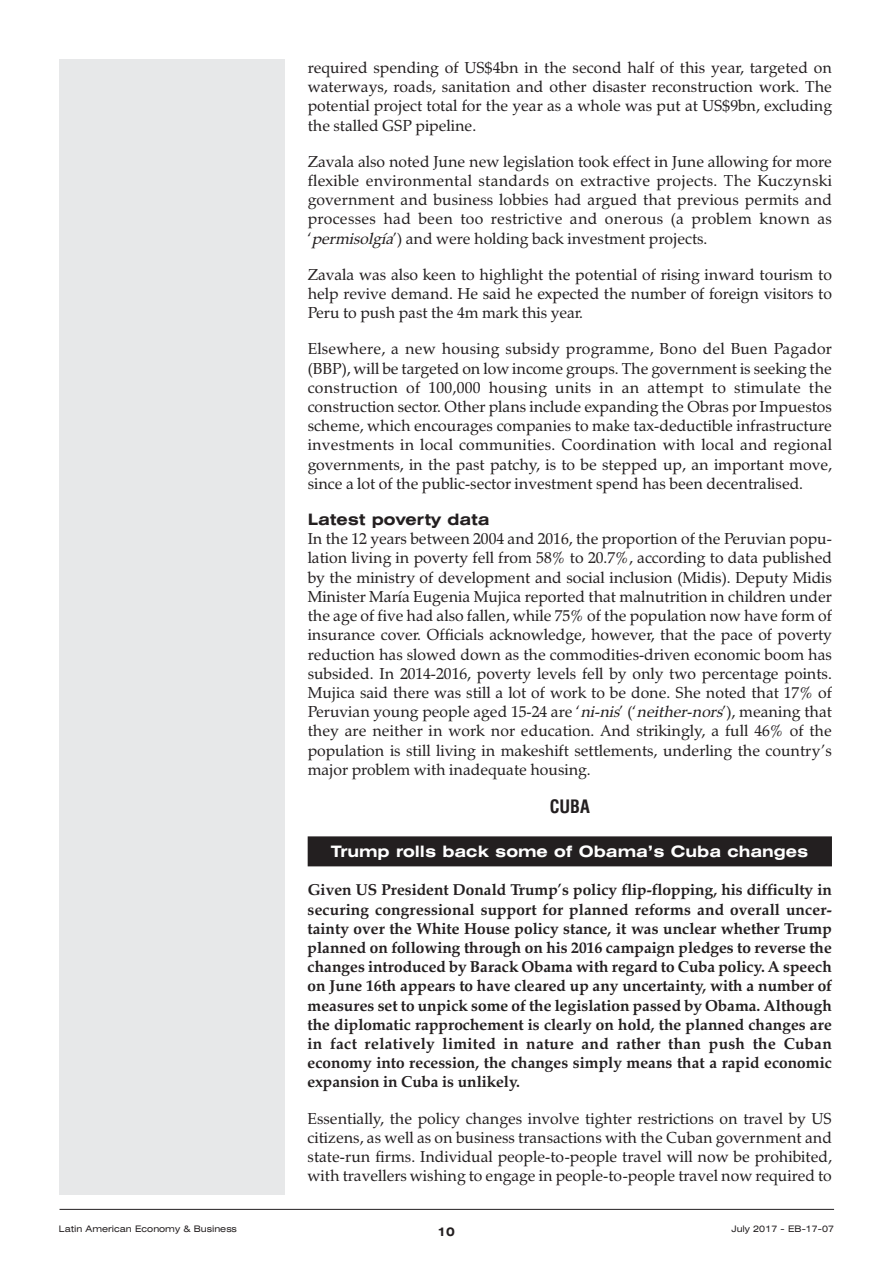
<style>
.page{position:relative;width:893px;height:1263px;background:#fff}
.page>*{position:absolute;margin:0;border:0;box-sizing:border-box;transform-origin:0 0}
.t1{font:700 condensed 18px "Swiss 721 BT";color:#231f20}
.t2{font:15.75px/19.2px "Zapf Calligraphic 801 BT";color:#231f20;text-align:justify}
.t3{font:700 15.75px/19.2px "Zapf Calligraphic 801 BT";color:#231f20;text-align:justify}
.t4{font:700 expanded 15.75px "Swiss 721 BT";color:#fff}
.t5{font:700 expanded 15.75px "Swiss 721 BT";color:#231f20}
.t6{font:700 expanded 12px "Swiss 721 BT";color:#231f20}
.t7{font:expanded 9px "Swiss 721 BT";color:#231f20}
.s1{font-style:italic}
</style>
<div class="page">
<div style="left:308px;top:836px;width:524px;height:30px;background:#231f20"></div>
<div style="left:60px;top:60px;width:225px;height:1135px;background:#e7e8e9"></div>
<hr style="left:60px;top:1209px;width:774px;height:1px;background:#231f20">
<p class="t2" style="left:308px;top:58px;width:526px">required spending of US$4bn in the second half of this year, targeted on waterways, roads, sanitation and other disaster reconstruction work. The potential project total for the year as a whole was put at US$9bn, excluding the stalled GSP pipeline.</p>
<p class="t2" style="left:308px;top:152px;width:526px">Zavala also noted June new legislation took effect in June allowing for more flexible environmental standards on extractive projects. The Kuczynski government and business lobbies had argued that previous permits and processes had been too restrictive and onerous (a problem known as ‘<span class="s1">permisolgía</span>’) and were holding back investment projects.</p>
<p class="t2" style="left:308px;top:265px;width:526px">Zavala was also keen to highlight the potential of rising inward tourism to help revive demand. He said he expected the number of foreign visitors to Peru to push past the 4m mark this year.</p>
<p class="t2" style="left:308px;top:339px;width:526px">Elsewhere, a new housing subsidy programme, Bono del Buen Pagador (BBP), will be targeted on low income groups. The government is seeking the construction of 100,000 housing units in an attempt to stimulate the construction sector. Other plans include expanding the Obras por Impuestos scheme, which encourages companies to make tax-deductible infrastructure investments in local communities. Coordination with local and regional governments, in the past patchy, is to be stepped up, an important move, since a lot of the public-sector investment spend has been decentralised.</p>
<p class="t5" style="left:308px;top:510px;width:183px">Latest poverty data</p>
<p class="t2" style="left:308px;top:529px;width:526px">In the 12 years between 2004 and 2016, the proportion of the Peruvian popu&shy;lation living in poverty fell from 58% to 20.7%, according to data published by the ministry of development and social inclusion (Midis). Deputy Midis Minister María Eugenia Mujica reported that malnutrition in children under the age of five had also fallen, while 75% of the population now have form of insurance cover. Officials acknowledge, however, that the pace of poverty reduction has slowed down as the commodities-driven economic boom has subsided. In 2014-2016, poverty levels fell by only two percentage points.<br>Mujica said there was still a lot of work to be done. She noted that 17% of Peruvian young people aged 15-24 are ‘<span class="s1">ni-nis</span>’ (‘<span class="s1">neither-nors</span>’), meaning that they are neither in work nor education. And strikingly, a full 46% of the population is still living in makeshift settlements, underling the country’s major problem with inadequate housing.</p>
<p class="t1" style="left:550px;top:796px;width:42px">CUBA</p>
<p class="t4" style="left:331px;top:843px;width:478px">Trump rolls back some of Obama’s Cuba changes</p>
<p class="t3" style="left:308px;top:880px;width:526px">Given US President Donald Trump’s policy flip-flopping, his difficulty in securing congressional support for planned reforms and overall uncer&shy;tainty over the White House policy stance, it was unclear whether Trump planned on following through on his 2016 campaign pledges to reverse the changes introduced by Barack Obama with regard to Cuba policy. A speech on June 16th appears to have cleared up any uncertainty, with a number of measures set to unpick some of the legislation passed by Obama. Although the diplomatic rapprochement is clearly on hold, the planned changes are in fact relatively limited in nature and rather than push the Cuban economy into recession, the changes simply means that a rapid economic expansion in Cuba is unlikely.</p>
<p class="t2" style="left:308px;top:1108px;width:526px">Essentially, the policy changes involve tighter restrictions on travel by US citizens, as well as on business transactions with the Cuban government and state-run firms. Individual people-to-people travel will now be prohibited, with travellers wishing to engage in people-to-people travel now required to</p>
<p class="t7" style="left:59px;top:1224px;width:180px">Latin American Economy &amp; Business</p>
<p class="t6" style="left:437px;top:1225px;width:19px">10</p>
<p class="t7" style="left:732px;top:1224px;width:104px">July 2017 - EB-17-07</p>
</div>
